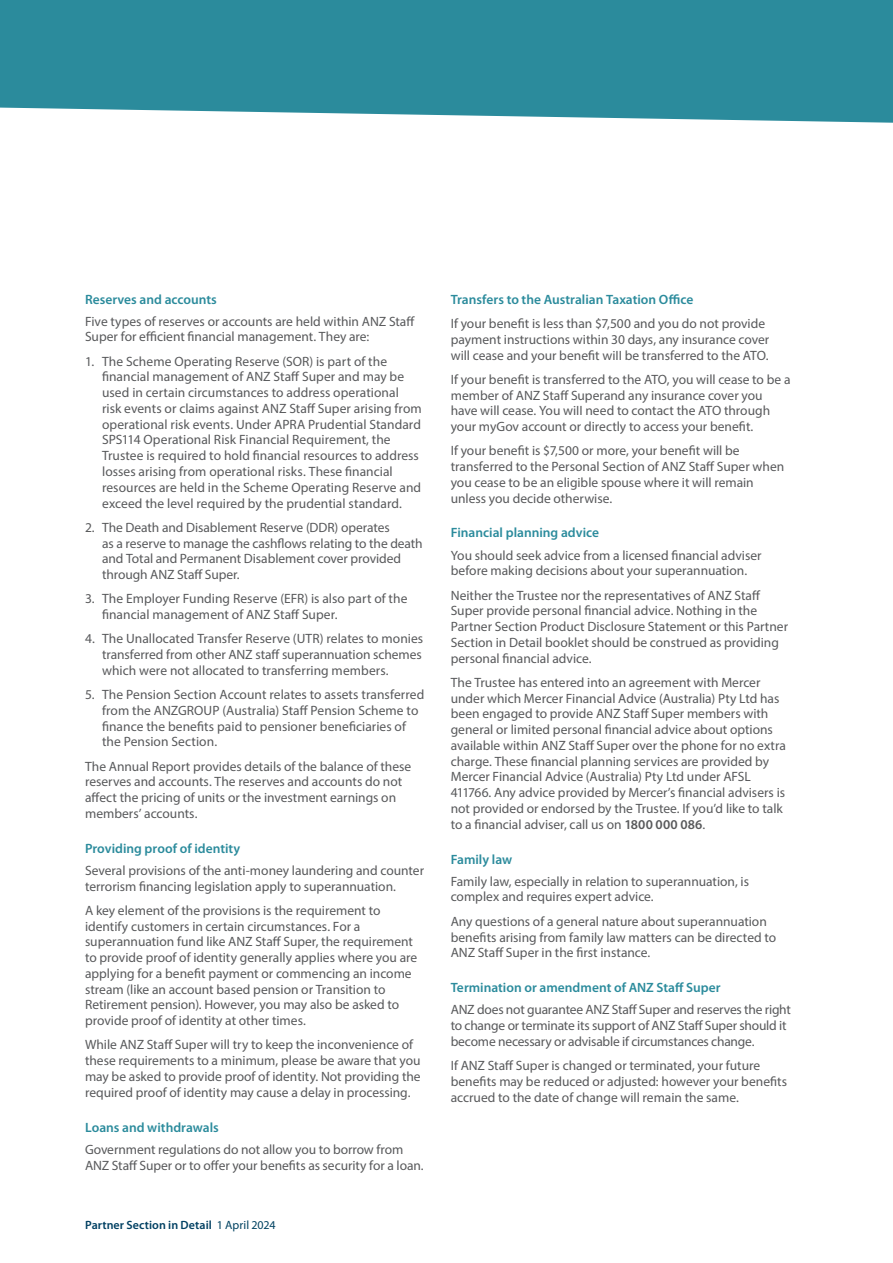
<style>
.page{position:relative;width:893px;height:1263px;background:#fff}
.page>*{position:absolute;margin:0;border:0;box-sizing:border-box;transform-origin:0 0}
.t1{font:13.5px/15.8px "Myriad Pro";color:#58595b}
.t2{font:600 13.5px "Myriad Pro";color:#2b8b9c}
.t3{font:600 12px "Myriad Pro";letter-spacing:.005em;color:#004062}
.s1{font-weight:400;color:#004261}
.s2{font-weight:600}
</style>
<div class="page">
<div style="left:0;top:0;width:893px;height:123px;background:#2b8b9c"></div>
<p class="t2" style="left:85px;top:290px;width:133px">Reserves and accounts</p>
<p class="t1" style="left:85px;top:313px;width:331px">Five types of reserves or accounts are held within ANZ Staff<br>Super for efficient financial management. They are:</p>
<p class="t1" style="left:102px;top:353px;width:321px;text-indent:-17px">1. The Scheme Operating Reserve (SOR) is part of the financial management of ANZ Staff Super and may be used in certain circumstances to address operational<br>risk events or claims against ANZ Staff Super arising from operational risk events. Under APRA Prudential Standard SPS114 Operational Risk Financial Requirement, the Trustee is required to hold financial resources to address losses arising from operational risks. These financial resources are held in the Scheme Operating Reserve and exceed the level required by the prudential standard.</p>
<p class="t1" style="left:102px;top:519px;width:322px;text-indent:-17px">2. The Death and Disablement Reserve (DDR) operates<br>as a reserve to manage the cashflows relating to the death and Total and Permanent Disablement cover provided through ANZ Staff Super.</p>
<p class="t1" style="left:102px;top:591px;width:307px;text-indent:-17px">3. The Employer Funding Reserve (EFR) is also part of the financial management of ANZ Staff Super.</p>
<p class="t1" style="left:102px;top:631px;width:323px;text-align:justify;text-indent:-17px">4. The Unallocated Transfer Reserve (UTR) relates to monies transferred from other ANZ staff superannuation schemes which were not allocated to transferring members.</p>
<p class="t1" style="left:102px;top:686px;width:324px;text-indent:-17px">5. The Pension Section Account relates to assets transferred from the ANZGROUP (Australia) Staff Pension Scheme to finance the benefits paid to pensioner beneficiaries of the Pension Section.</p>
<p class="t1" style="left:85px;top:758px;width:328px">The Annual Report provides details of the balance of these reserves and accounts. The reserves and accounts do not affect the pricing of units or the investment earnings on members’ accounts.</p>
<p class="t2" style="left:85px;top:840px;width:157px">Providing proof of identity</p>
<p class="t1" style="left:85px;top:862px;width:341px">Several provisions of the anti-money laundering and counter terrorism financing legislation apply to superannuation.</p>
<p class="t1" style="left:85px;top:902px;width:334px">A key element of the provisions is the requirement to identify customers in certain circumstances. For a superannuation fund like ANZ Staff Super, the requirement to provide proof of identity generally applies where you are applying for a benefit payment or commencing an income stream (like an account based pension or Transition to Retirement pension). However, you may also be asked to provide proof of identity at other times.</p>
<p class="t1" style="left:85px;top:1037px;width:337px">While ANZ Staff Super will try to keep the inconvenience of these requirements to a minimum, please be aware that you may be asked to provide proof of identity. Not providing the required proof of identity may cause a delay in processing.</p>
<p class="t2" style="left:85px;top:1118px;width:135px">Loans and withdrawals</p>
<p class="t1" style="left:85px;top:1141px;width:340px">Government regulations do not allow you to borrow from<br>ANZ Staff Super or to offer your benefits as security for a loan.</p>
<p class="t3" style="left:85px;top:1218px;width:192px">Partner Section in Detail <span class="s1">1 April 2024</span></p>
<p class="t2" style="left:451px;top:291px;width:244px">Transfers to the Australian Taxation Office</p>
<p class="t1" style="left:451px;top:315px;width:320px">If your benefit is less than $7,500 and you do not provide payment instructions within 30 days, any insurance cover will cease and your benefit wiII be transferred to the ATO.</p>
<p class="t1" style="left:451px;top:371px;width:341px">If your benefit is transferred to the ATO, you will cease to be a member of ANZ Staff Superand any insurance cover you have will cease. You wiII need to contact the ATO through your myGov account or directly to access your benefit.</p>
<p class="t1" style="left:451px;top:443px;width:335px">If your benefit is $7,500 or more, your benefit will be transferred to the Personal Section of ANZ Staff Super when you cease to be an eligible spouse where it will remain unless you decide otherwise.</p>
<p class="t2" style="left:451px;top:524px;width:150px">Financial planning advice</p>
<p class="t1" style="left:451px;top:547px;width:312px">You should seek advice from a licensed financial adviser before making decisions about your superannuation.</p>
<p class="t1" style="left:451px;top:587px;width:339px">Neither the Trustee nor the representatives of ANZ Staff Super provide personal financial advice. Nothing in the Partner Section Product Disclosure Statement or this Partner Section in Detail booklet should be construed as providing personal financial advice.</p>
<p class="t1" style="left:451px;top:674px;width:337px">The Trustee has entered into an agreement with Mercer under which Mercer Financial Advice (Australia) Pty Ltd has been engaged to provide ANZ Staff Super members with general or limited personal financial advice about options available within ANZ Staff Super over the phone for no extra charge. These financial planning services are provided by Mercer Financial Advice (Australia) Pty Ltd under AFSL 411766. Any advice provided by Mercer’s financial advisers is not provided or endorsed by the Trustee. If you’d like to talk to a financial adviser, call us on <span class="s2">1800 000 086</span>.</p>
<p class="t2" style="left:451px;top:850px;width:63px">Family law</p>
<p class="t1" style="left:451px;top:873px;width:300px">Family law, especially in relation to superannuation, is complex and requires expert advice.</p>
<p class="t1" style="left:451px;top:913px;width:327px">Any questions of a general nature about superannuation benefits arising from family law matters can be directed to<br>ANZ Staff Super in the first instance.</p>
<p class="t2" style="left:451px;top:979px;width:271px">Termination or amendment of ANZ Staff Super</p>
<p class="t1" style="left:451px;top:1002px;width:342px">ANZ does not guarantee ANZ Staff Super and reserves the right to change or terminate its support of ANZ Staff Super should it become necessary or advisable if circumstances change.</p>
<p class="t1" style="left:451px;top:1057px;width:338px">If ANZ Staff Super is changed or terminated, your future benefits may be reduced or adjusted: however your benefits accrued to the date of change will remain the same.</p>
</div>
